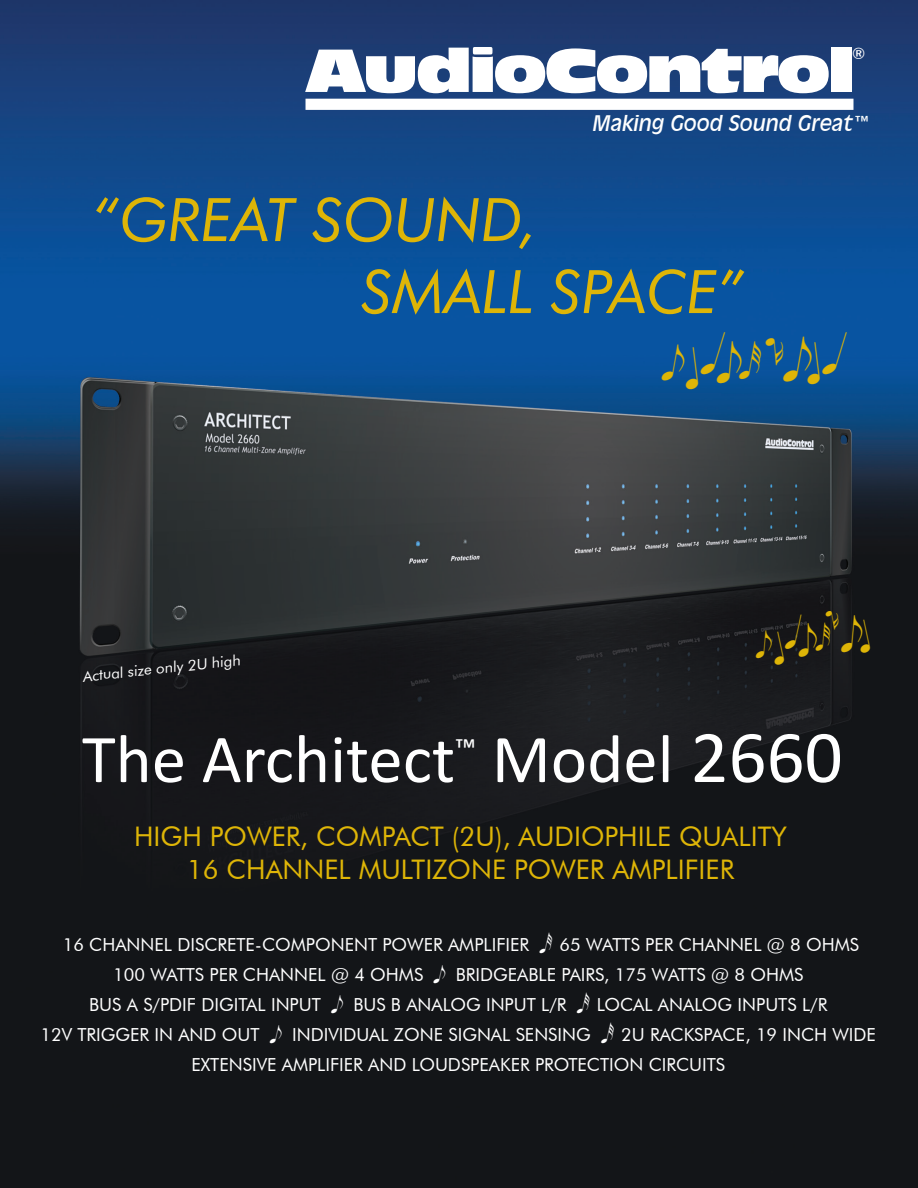
<style>
.page{position:relative;width:918px;height:1188px;background:#fff}
.page>*{position:absolute;margin:0;border:0;box-sizing:border-box;transform-origin:0 0}
.t1{font:69px "Calibri";color:#fff}
.t2{font:italic 60px/72px "Futura BT";color:#deb507}
.t3{font:57px "Incised 901 BT Nord";letter-spacing:-.04em;color:#fff}
.t4{font:30px "Calibri";color:#fff}
.t5{font:27px/33px "Futura BT";color:#deb507;text-align:center}
.t6{font:italic 21px "Incised 901 BT";color:#fff}
.t7{font:18px/30px "Futura BT";color:#fff}
.t8{font:15.75px "Incised 901 BT Normal";color:#fff}
.t9{font:14.85px "Futura BT";color:#fff}
.s1{font-size:75px}
</style>
<div class="page">
<img style="left:0;top:0;width:918px;height:1188px">
<div style="left:306px;top:99px;width:548px;height:11px;background:#fff;border:2px solid #fff"></div>
<svg style="left:539px;top:933px;width:16px;height:22px"></svg>
<svg style="left:433px;top:965px;width:15px;height:18px"></svg>
<svg style="left:331px;top:995px;width:15px;height:18px"></svg>
<svg style="left:576px;top:993px;width:16px;height:22px"></svg>
<svg style="left:270px;top:1025px;width:15px;height:18px"></svg>
<svg style="left:601px;top:1023px;width:16px;height:22px"></svg>
<svg style="left:661px;top:332px;width:186px;height:58px;background:#08529d"></svg>
<svg style="left:756px;top:608px;width:115px;height:58px;background:#17171a"></svg>
<h3 class="t3" style="left:306px;top:35px;width:550px">AudioControl</h3>
<p class="t8" style="left:852px;top:44px;width:15px">®</p>
<p class="t6" style="left:593px;top:111px;width:279px">Making Good Sound Great™</p>
<h2 class="t2" style="left:362px;top:183px;width:385px;text-indent:-270px">“GREAT SOUND,<br>SMALL SPACE”</h2>
<p class="t9" style="left:82px;top:667px;width:160px;rotate:-6deg">Actual size only 2U high</p>
<h1 class="t1" style="left:82px;top:715px;width:375px">The Architect</h1>
<h3 class="t4" style="left:455px;top:729px;width:23px">™</h3>
<h1 class="t1" style="left:492px;top:715px;width:352px">Model <span class="s1">2660</span></h1>
<h3 class="t5" style="left:134px;top:819px;width:654px">HIGH POWER, COMPACT (2U), AUDIOPHILE QUALITY<br>16 CHANNEL MULTIZONE POWER AMPLIFIER</h3>
<p class="t7" style="left:63px;top:930px;width:468px">16 CHANNEL DISCRETE-COMPONENT POWER AMPLIFIER</p>
<p class="t7" style="left:560px;top:930px;width:301px">65 WATTS PER CHANNEL @ 8 OHMS</p>
<p class="t7" style="left:113px;top:960px;width:312px">100 WATTS PER CHANNEL @ 4 OHMS</p>
<p class="t7" style="left:456px;top:960px;width:349px">BRIDGEABLE PAIRS, 175 WATTS @ 8 OHMS</p>
<p class="t7" style="left:89px;top:990px;width:233px">BUS A S/PDIF DIGITAL INPUT</p>
<p class="t7" style="left:353px;top:990px;width:215px">BUS B ANALOG INPUT L/R</p>
<p class="t7" style="left:597px;top:990px;width:232px">LOCAL ANALOG INPUTS L/R</p>
<p class="t7" style="left:40px;top:1020px;width:221px">12V TRIGGER IN AND OUT</p>
<p class="t7" style="left:292px;top:1020px;width:300px">INDIVIDUAL ZONE SIGNAL SENSING</p>
<p class="t7" style="left:191px;top:1020px;width:686px;text-indent:430px">2U RACKSPACE, 19 INCH WIDE<br>EXTENSIVE AMPLIFIER AND LOUDSPEAKER PROTECTION CIRCUITS</p>
</div>
